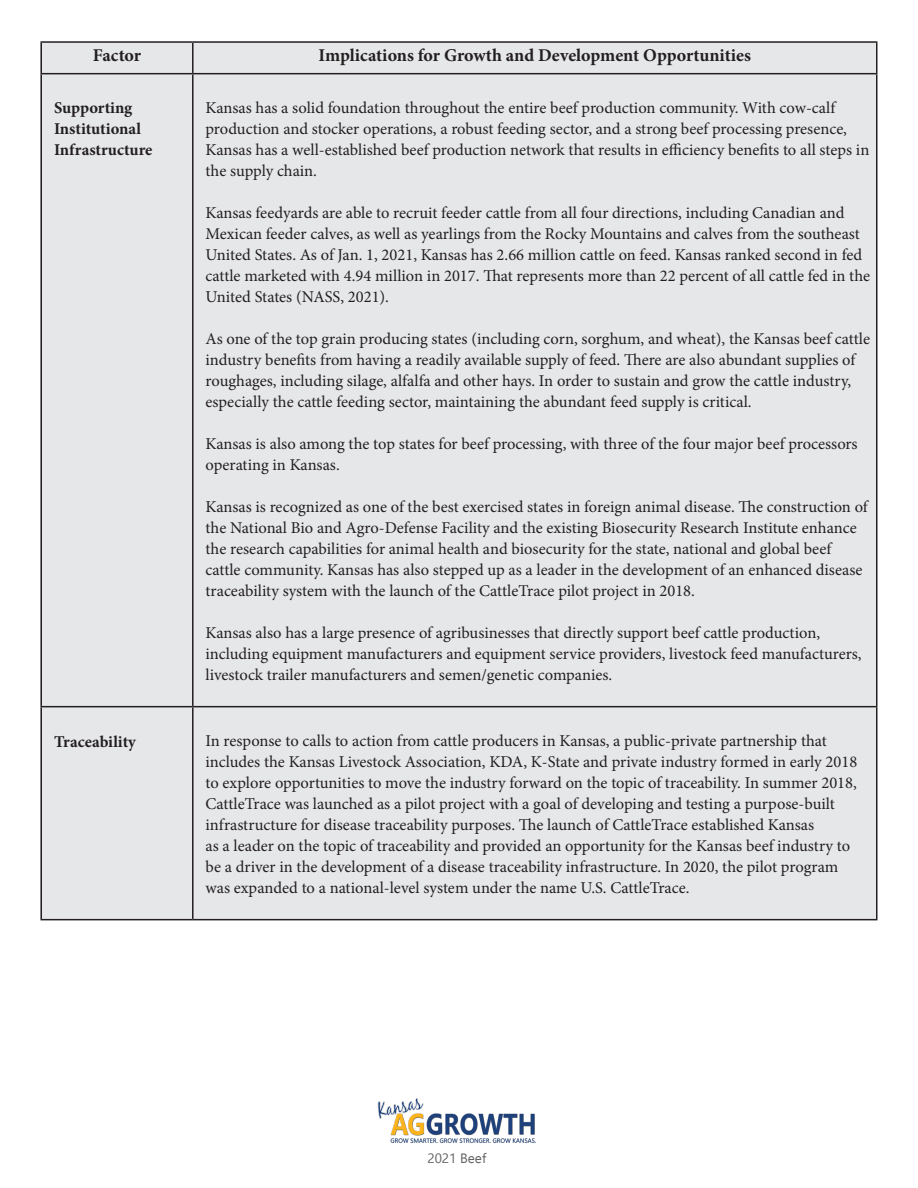
<style>
.page{position:relative;width:918px;height:1188px;background:#fff}
.page>*{position:absolute;margin:0;border:0;box-sizing:border-box;transform-origin:0 0}
.t1{font:700 18px "Minion Pro";letter-spacing:-.005em;color:#231f20}
.t2{font:16.5px/21px "Minion Pro";color:#231f20}
.t3{font:700 16.5px "Minion Pro";letter-spacing:-.005em;color:#231f20}
.t4{font:13.5px "Ebrima";color:#636366}
</style>
<div class="page">
<div style="left:40px;top:42px;width:838px;height:877px;background:#e6e7e9"></div>
<hr style="left:40px;top:41px;width:153px;height:2px;background:#231f20">
<hr style="left:40px;top:43px;width:2px;height:30px;background:#231f20">
<hr style="left:193px;top:41px;width:685px;height:2px;background:#231f20">
<hr style="left:192px;top:43px;width:2px;height:30px;background:#231f20">
<hr style="left:876px;top:43px;width:2px;height:30px;background:#231f20">
<hr style="left:40px;top:73px;width:153px;height:1px;background:#231f20">
<hr style="left:40px;top:74px;width:2px;height:632px;background:#231f20">
<hr style="left:193px;top:73px;width:685px;height:1px;background:#231f20">
<hr style="left:192px;top:74px;width:2px;height:632px;background:#231f20">
<hr style="left:876px;top:74px;width:2px;height:632px;background:#231f20">
<hr style="left:40px;top:706px;width:153px;height:1px;background:#231f20">
<hr style="left:40px;top:707px;width:2px;height:212px;background:#231f20">
<hr style="left:193px;top:706px;width:685px;height:1px;background:#231f20">
<hr style="left:192px;top:707px;width:2px;height:212px;background:#231f20">
<hr style="left:876px;top:707px;width:2px;height:212px;background:#231f20">
<hr style="left:40px;top:919px;width:153px;height:1px;background:#231f20">
<hr style="left:193px;top:919px;width:685px;height:1px;background:#231f20">
<img style="left:377px;top:1098px;width:159px;height:45px">
<p class="t1" style="left:93px;top:43px;width:50px">Factor</p>
<p class="t1" style="left:319px;top:43px;width:434px">Implications for Growth and Development Opportunities</p>
<p class="t3" style="left:54px;top:96px;width:80px">Supporting</p>
<p class="t3" style="left:54px;top:117px;width:88px">Institutional</p>
<p class="t3" style="left:54px;top:138px;width:100px">Infrastructure</p>
<p class="t2" style="left:206px;top:97px;width:665px">Kansas has a solid foundation throughout the entire beef production community. With cow-calf production and stocker operations, a robust feeding sector, and a strong beef processing presence, Kansas has a well-established beef production network that results in efficiency benefits to all steps in the supply chain.</p>
<p class="t2" style="left:206px;top:202px;width:666px">Kansas feedyards are able to recruit feeder cattle from all four directions, including Canadian and Mexican feeder calves, as well as yearlings from the Rocky Mountains and calves from the southeast United States. As of Jan. 1, 2021, Kansas has 2.66 million cattle on feed. Kansas ranked second in fed cattle marketed with 4.94 million in 2017. That represents more than 22 percent of all cattle fed in the United States (NASS, 2021).</p>
<p class="t2" style="left:206px;top:328px;width:666px">As one of the top grain producing states (including corn, sorghum, and wheat), the Kansas beef cattle industry benefits from having a readily available supply of feed. There are also abundant supplies of roughages, including silage, alfalfa and other hays. In order to sustain and grow the cattle industry, especially the cattle feeding sector, maintaining the abundant feed supply is critical.</p>
<p class="t2" style="left:206px;top:433px;width:654px">Kansas is also among the top states for beef processing, with three of the four major beef processors operating in Kansas.</p>
<p class="t2" style="left:206px;top:496px;width:664px">Kansas is recognized as one of the best exercised states in foreign animal disease. The construction of the National Bio and Agro-Defense Facility and the existing Biosecurity Research Institute enhance the research capabilities for animal health and biosecurity for the state, national and global beef cattle community. Kansas has also stepped up as a leader in the development of an enhanced disease traceability system with the launch of the CattleTrace pilot project in 2018.</p>
<p class="t2" style="left:206px;top:622px;width:657px">Kansas also has a large presence of agribusinesses that directly support beef cattle production, including equipment manufacturers and equipment service providers, livestock feed manufacturers, livestock trailer manufacturers and semen/genetic companies.</p>
<p class="t3" style="left:54px;top:730px;width:83px">Traceability</p>
<p class="t2" style="left:206px;top:730px;width:653px">In response to calls to action from cattle producers in Kansas, a public-private partnership that includes the Kansas Livestock Association, KDA, K-State and private industry formed in early 2018 to explore opportunities to move the industry forward on the topic of traceability. In summer 2018, CattleTrace was launched as a pilot project with a goal of developing and testing a purpose-built infrastructure for disease traceability purposes. The launch of CattleTrace established Kansas</p>
<p class="t2" style="left:206px;top:835px;width:646px">as a leader on the topic of traceability and provided an opportunity for the Kansas beef industry to</p>
<p class="t2" style="left:206px;top:856px;width:634px">be a driver in the development of a disease traceability infrastructure. In 2020, the pilot program</p>
<p class="t2" style="left:206px;top:877px;width:486px">was expanded to a national-level system under the name U.S. CattleTrace.</p>
<p class="t4" style="left:427px;top:1148px;width:60px">2021 Beef</p>
</div>
